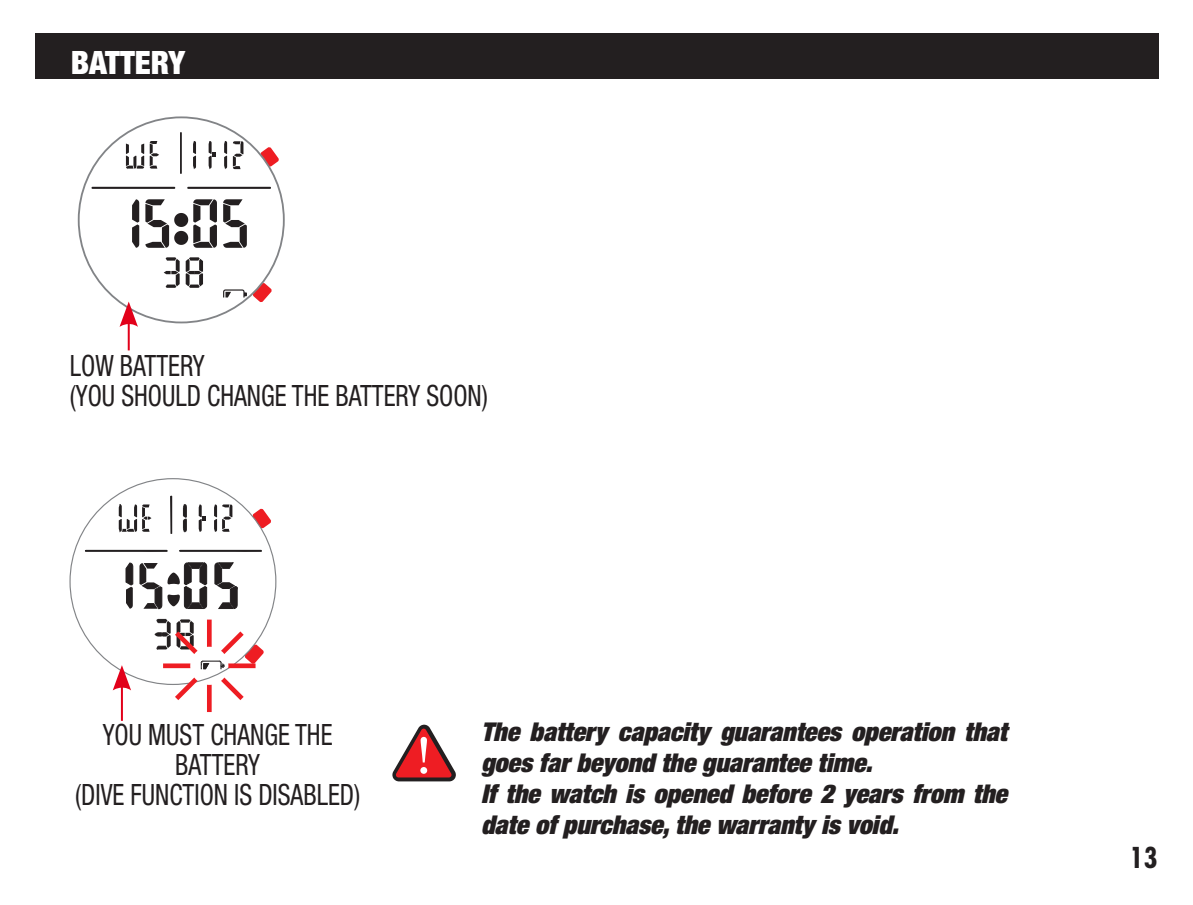
<style>
.page{position:relative;width:1193px;height:905px;background:#fff}
.page>*{position:absolute;margin:0;border:0;box-sizing:border-box;transform-origin:0 0}
.t1{font:900 condensed 32px "Helvetica Neue";color:#fff}
.t2{font:condensed 29.2px/30px "Helvetica Neue";color:#231f20;text-align:center;scale:.87 1}
.t3{font:700 condensed 28px "Futura";color:#231f20}
.t4{font:italic 900 expanded 26px/31.2px "Helvetica Neue";color:#231f20}
</style>
<div class="page">
<div style="left:35px;top:34px;width:1123px;height:45px;background:#231f20"></div>
<svg style="left:223px;top:283px;width:49px;height:19px"></svg>
<svg style="left:260px;top:147px;width:19px;height:20px"></svg>
<svg style="left:164px;top:257px;width:16px;height:31px"></svg>
<svg style="left:186px;top:257px;width:17px;height:31px"></svg>
<svg style="left:132px;top:199px;width:7px;height:49px"></svg>
<svg style="left:223px;top:199px;width:24px;height:49px"></svg>
<svg style="left:91px;top:187px;width:84px;height:2px"></svg>
<svg style="left:187px;top:187px;width:84px;height:2px"></svg>
<svg style="left:180px;top:132px;width:2px;height:42px"></svg>
<svg style="left:193px;top:141px;width:3px;height:28px"></svg>
<svg style="left:126px;top:143px;width:18px;height:26px"></svg>
<svg style="left:208px;top:141px;width:8px;height:28px"></svg>
<svg style="left:224px;top:141px;width:3px;height:28px"></svg>
<svg style="left:150px;top:141px;width:9px;height:28px"></svg>
<svg style="left:145px;top:199px;width:72px;height:49px"></svg>
<svg style="left:233px;top:141px;width:10px;height:28px"></svg>
<hr style="left:128px;top:320px;width:2px;height:30px;background:#e2001a">
<svg style="left:119px;top:301px;width:19px;height:26px"></svg>
<svg style="left:252px;top:508px;width:19px;height:20px"></svg>
<svg style="left:170px;top:495px;width:2px;height:39px"></svg>
<svg style="left:119px;top:504px;width:32px;height:28px"></svg>
<svg style="left:214px;top:504px;width:18px;height:27px"></svg>
<svg style="left:183px;top:504px;width:3px;height:27px"></svg>
<svg style="left:199px;top:504px;width:7px;height:27px"></svg>
<svg style="left:179px;top:550px;width:83px;height:2px"></svg>
<svg style="left:85px;top:550px;width:83px;height:2px"></svg>
<svg style="left:126px;top:563px;width:7px;height:45px"></svg>
<svg style="left:139px;top:562px;width:68px;height:47px"></svg>
<svg style="left:215px;top:562px;width:22px;height:46px"></svg>
<svg style="left:155px;top:619px;width:109px;height:93px"></svg>
<hr style="left:121px;top:684px;width:2px;height:36px;background:#e2001a">
<svg style="left:113px;top:665px;width:18px;height:25px"></svg>
<svg style="left:392px;top:724px;width:64px;height:57px"></svg>
<p class="t1" style="left:71px;top:36px;width:116px">BATTERY</p>
<p class="t2" style="left:70px;top:351px;width:157px">LOW BATTERY</p>
<p class="t2" style="left:70px;top:381px;width:482px">(YOU SHOULD CHANGE THE BATTERY SOON)</p>
<p class="t2" style="left:103px;top:719px;width:265px">YOU MUST CHANGE THE<br>BATTERY</p>
<p class="t2" style="left:75px;top:779px;width:329px">(DIVE FUNCTION IS DISABLED)</p>
<p class="t4" style="left:481px;top:715px;width:527px">The battery capacity guarantees operation that goes far beyond the guarantee time.</p>
<p class="t4" style="left:481px;top:777px;width:527px">If the watch is opened before 2 years from the date of purchase, the warranty is void.</p>
<p class="t3" style="left:1129px;top:840px;width:29px">13</p>
</div>
